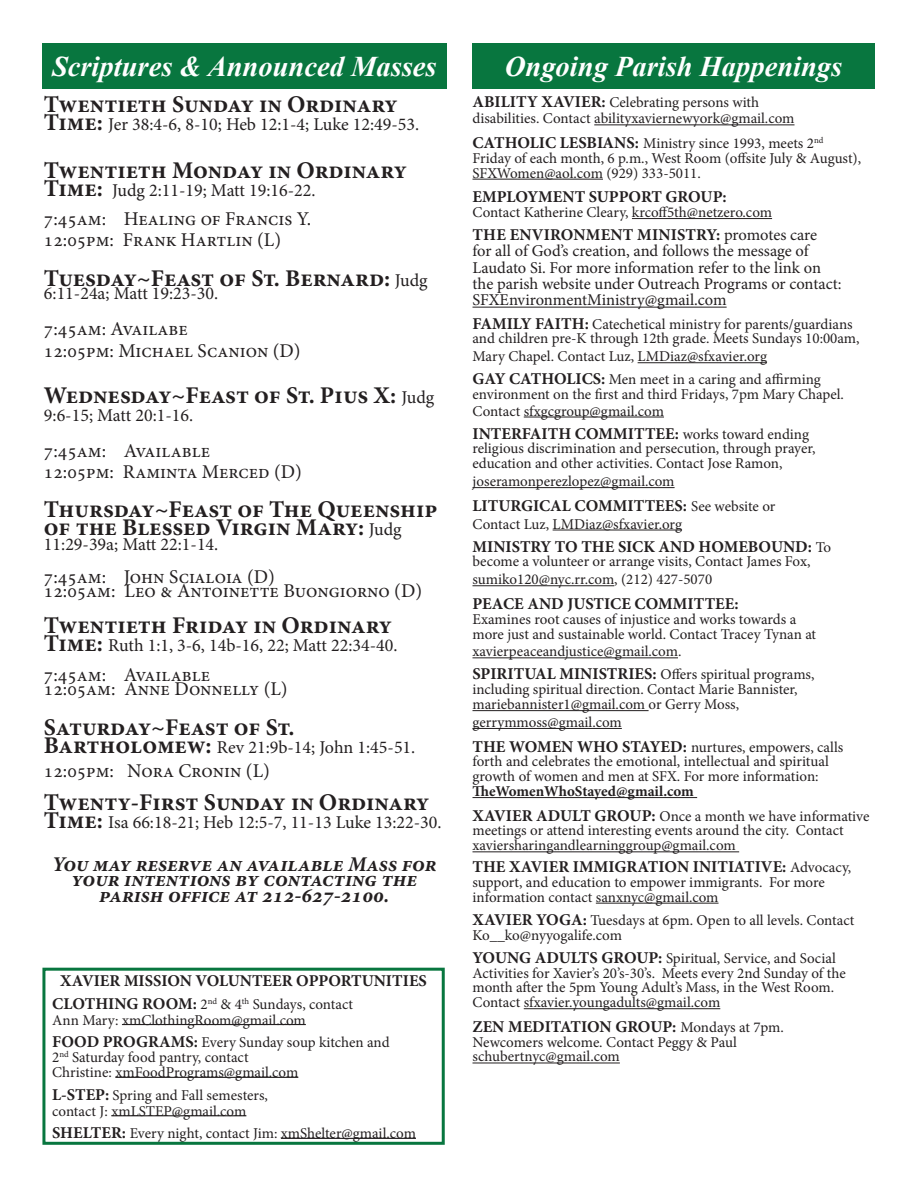
<style>
.page{position:relative;width:918px;height:1188px;background:#fff}
.page>*{position:absolute;margin:0;border:0;box-sizing:border-box;transform-origin:0 0}
.t1{font:italic 700 28.5px "Times New Roman";color:#fff}
.t2{font:700 24px/18px "Minion Pro";color:#231f20}
.t3{font:italic 700 21px/15.8px "Minion Pro";color:#231f20;text-align:center}
.t4{font:19.5px "Minion Pro";color:#231f20}
.t5{font:18px "Minion Pro";color:#231f20}
.t6{font:700 16.5px "Minion Pro";color:#231f20}
.t7{font:16.5px/16.4px "Minion Pro";letter-spacing:-.005em;color:#231f20}
.t8{font:15px/14.9px "Minion Pro";color:#231f20}
.s1{font-weight:700;font-size:16.5px}
.s2{font-weight:700}
.s3{font-weight:400;font-size:15px}
.s4{font-weight:700;font-size:24px}
.s5{font-weight:400;font-size:18px}
</style>
<div class="page">
<div style="left:42px;top:43px;width:405px;height:46px;background:#08763f"></div>
<div style="left:472px;top:43px;width:403px;height:46px;background:#08763f"></div>
<hr style="left:594px;top:124px;width:201px;height:1px;background:#231f20">
<hr style="left:472px;top:179px;width:131px;height:1px;background:#231f20">
<hr style="left:632px;top:218px;width:140px;height:1px;background:#231f20">
<hr style="left:472px;top:307px;width:255px;height:1px;background:#231f20">
<hr style="left:638px;top:362px;width:129px;height:1px;background:#231f20">
<hr style="left:524px;top:417px;width:140px;height:1px;background:#231f20">
<hr style="left:472px;top:487px;width:203px;height:1px;background:#231f20">
<hr style="left:553px;top:530px;width:129px;height:1px;background:#231f20">
<hr style="left:472px;top:585px;width:142px;height:1px;background:#231f20">
<hr style="left:472px;top:657px;width:206px;height:1px;background:#231f20">
<hr style="left:472px;top:710px;width:177px;height:1px;background:#231f20">
<hr style="left:472px;top:728px;width:150px;height:1px;background:#231f20">
<hr style="left:472px;top:797px;width:225px;height:1px;background:#231f20">
<hr style="left:472px;top:851px;width:267px;height:1px;background:#231f20">
<hr style="left:596px;top:903px;width:123px;height:1px;background:#231f20">
<hr style="left:524px;top:1008px;width:196px;height:1px;background:#231f20">
<hr style="left:472px;top:1063px;width:148px;height:1px;background:#231f20">
<hr style="left:122px;top:1024px;width:184px;height:1px;background:#231f20">
<hr style="left:115px;top:1077px;width:183px;height:1px;background:#231f20">
<hr style="left:111px;top:1115px;width:135px;height:1px;background:#231f20">
<hr style="left:281px;top:1138px;width:135px;height:1px;background:#231f20">
<div style="left:42px;top:968px;width:403px;height:177px;border:3px solid #08763f"></div>
<p class="t1" style="left:52px;top:46px;width:386px">Scriptures &amp; Announced Masses</p>
<p class="t1" style="left:505px;top:46px;width:339px">Ongoing Parish Happenings</p>
<p class="t8" style="left:472px;top:95px;width:288px"><span class="s1">ABILITY XAVIER:</span> Celebrating persons with</p>
<p class="t8" style="left:472px;top:111px;width:324px">disabilities. Contact abilityxaviernewyork@gmail.com</p>
<p class="t8" style="left:472px;top:136px;width:390px"><span class="s1">CATHOLIC LESBIANS:</span> Ministry since 1993, meets 2<sup>nd<br></sup>Friday of each month, 6 p.m., West Room (offsite July &amp; August),<br>SFXWomen@aol.com (929) 333-5011.</p>
<p class="t6" style="left:472px;top:185px;width:256px">EMPLOYMENT SUPPORT GROUP:</p>
<p class="t8" style="left:472px;top:205px;width:301px">Contact Katherine Cleary, krcoff5th@netzero.com</p>
<p class="t7" style="left:472px;top:227px;width:371px"><span class="s2">THE ENVIRONMENT MINISTRY:</span> promotes care<br>for all of God’s creation, and follows the message of Laudato Si. For more information refer to the link on the parish website under Outreach Programs or contact:<br>SFXEnvironmentMinistry@gmail.com</p>
<p class="t8" style="left:472px;top:316px;width:389px"><span class="s1">FAMILY FAITH:</span> Catechetical ministry for parents/guardians and children pre-K through 12th grade. Meets Sundays 10:00am,</p>
<p class="t8" style="left:473px;top:349px;width:296px">Mary Chapel. Contact Luz, LMDiaz@sfxavier.org</p>
<p class="t8" style="left:472px;top:372px;width:350px"><span class="s1">GAY CATHOLICS:</span> Men meet in a caring and affirming</p>
<p class="t8" style="left:473px;top:386px;width:373px;line-height:16.4px">environment on the first and third Fridays, 7pm Mary Chapel.<br>Contact sfxgcgroup@gmail.com</p>
<p class="t6" style="left:472px;top:422px;width:338px">INTERFAITH COMMITTEE: <span class="s3">works toward ending</span></p>
<p class="t8" style="left:472px;top:441px;width:345px">religious discrimination and persecution, through prayer,</p>
<p class="t8" style="left:472px;top:456px;width:312px">education and other activities. Contact Jose Ramon,</p>
<p class="t8" style="left:472px;top:474px;width:204px">joseramonperezlopez@gmail.com</p>
<p class="t6" style="left:472px;top:494px;width:304px">LITURGICAL COMMITTEES: <span class="s3">See website or</span></p>
<p class="t8" style="left:473px;top:516px;width:211px">Contact Luz, LMDiaz@sfxavier.org</p>
<p class="t6" style="left:472px;top:535px;width:360px">MINISTRY TO THE SICK AND HOMEBOUND: <span class="s3">To</span></p>
<p class="t8" style="left:473px;top:554px;width:340px">become a volunteer or arrange visits, Contact James Fox,</p>
<p class="t8" style="left:473px;top:572px;width:241px">sumiko120@nyc.rr.com, (212) 427-5070</p>
<p class="t6" style="left:472px;top:592px;width:268px">PEACE AND JUSTICE COMMITTEE:</p>
<p class="t8" style="left:472px;top:612px;width:345px">Examines root causes of injustice and works towards a more just and sustainable world. Contact Tracey Tynan at</p>
<p class="t8" style="left:472px;top:644px;width:210px">xavierpeaceandjustice@gmail.com.</p>
<p class="t8" style="left:472px;top:667px;width:344px"><span class="s1">SPIRITUAL MINISTRIES:</span> Offers spiritual programs,</p>
<p class="t8" style="left:473px;top:682px;width:327px">including spiritual direction. Contact Marie Bannister,</p>
<p class="t8" style="left:473px;top:697px;width:268px">mariebannister1@gmail.com or Gerry Moss,</p>
<p class="t8" style="left:473px;top:715px;width:151px">gerrymmoss@gmail.com</p>
<p class="t8" style="left:472px;top:739px;width:372px"><span class="s1">THE WOMEN WHO STAYED:</span> nurtures, empowers, calls forth and celebrates the emotional, intellectual and spiritual growth of women and men at SFX. For more information:<br><span class="s2">TheWomenWhoStayed@gmail.com</span></p>
<p class="t8" style="left:472px;top:809px;width:398px"><span class="s1">XAVIER ADULT GROUP:</span> Once a month we have informative meetings or attend interesting events around the city. Contact xaviersharingandlearninggroup@gmail.com</p>
<p class="t6" style="left:472px;top:855px;width:380px">THE XAVIER IMMIGRATION INITIATIVE: <span class="s3">Advocacy,</span></p>
<p class="t8" style="left:473px;top:875px;width:354px">support, and education to empower immigrants. For more information contact sanxnyc@gmail.com</p>
<p class="t8" style="left:472px;top:913px;width:384px"><span class="s1">XAVIER YOGA:</span> Tuesdays at 6pm. Open to all levels. Contact<br>Ko__ko@nyyogalife.com</p>
<p class="t8" style="left:472px;top:951px;width:375px"><span class="s1">YOUNG ADULTS GROUP:</span> Spiritual, Service, and Social Activities for Xavier’s 20’s-30’s. Meets every 2nd Sunday of the month after the 5pm Young Adult’s Mass, in the West Room.<br>Contact sfxavier.youngadults@gmail.com</p>
<p class="t6" style="left:472px;top:1015px;width:313px">ZEN MEDITATION GROUP: <span class="s3">Mondays at 7pm.</span></p>
<p class="t8" style="left:473px;top:1034px;width:266px">Newcomers welcome. Contact Peggy &amp; Paul</p>
<p class="t8" style="left:473px;top:1049px;width:149px">schubertnyc@gmail.com</p>
<p class="t2" style="left:44px;top:96px;width:355px">Twentieth Sunday in Ordinary</p>
<p class="t5" style="left:44px;top:113px;width:377px"><span class="s4">Time:</span> Jer 38:4-6, 8-10; Heb 12:1-4; Luke 12:49-53.</p>
<p class="t2" style="left:44px;top:161px;width:364px">Twentieth Monday in Ordinary</p>
<p class="t5" style="left:44px;top:178px;width:273px"><span class="s4">Time:</span> Judg 2:11-19; Matt 19:16-22.</p>
<p class="t4" style="left:44px;top:206px;width:269px">7:45am: Healing of Francis Y.</p>
<p class="t4" style="left:44px;top:227px;width:239px">12:05pm: Frank Hartlin (L)</p>
<p class="t2" style="left:44px;top:269px;width:385px">Tuesday~Feast of St. Bernard: <span class="s5">Judg</span></p>
<p class="t5" style="left:44px;top:281px;width:176px">6:11-24a; Matt 19:23-30.</p>
<p class="t4" style="left:44px;top:316px;width:146px">7:45am: Availabe</p>
<p class="t4" style="left:44px;top:337px;width:258px">12:05pm: Michael Scanion (D)</p>
<p class="t2" style="left:44px;top:386px;width:392px">Wednesday~Feast of St. Pius X: <span class="s5">Judg</span></p>
<p class="t5" style="left:44px;top:403px;width:151px">9:6-15; Matt 20:1-16.</p>
<p class="t4" style="left:44px;top:437px;width:168px">7:45am: Available</p>
<p class="t4" style="left:44px;top:459px;width:259px">12:05pm: Raminta Merced (D)</p>
<p class="t2" style="left:44px;top:501px;width:395px">Thursday~Feast of The Queenship of the Blessed Virgin Mary: <span class="s5">Judg</span></p>
<p class="t5" style="left:44px;top:532px;width:176px">11:29-39a; Matt 22:1-14.</p>
<p class="t4" style="left:44px;top:563px;width:232px">7:45am: John Scialoia (D)</p>
<p class="t4" style="left:44px;top:578px;width:380px">12:05am: Leo &amp; Antoinette Buongiorno (D)</p>
<p class="t2" style="left:44px;top:616px;width:350px">Twentieth Friday in Ordinary</p>
<p class="t5" style="left:44px;top:634px;width:355px"><span class="s4">Time:</span> Ruth 1:1, 3-6, 14b-16, 22; Matt 22:34-40.</p>
<p class="t4" style="left:44px;top:661px;width:168px">7:45am: Available</p>
<p class="t4" style="left:44px;top:676px;width:245px">12:05am: Anne Donnelly (L)</p>
<p class="t2" style="left:44px;top:718px;width:252px">Saturday~Feast of St.</p>
<p class="t5" style="left:44px;top:735px;width:373px"><span class="s4">Bartholomew:</span> Rev 21:9b-14; John 1:45-51.</p>
<p class="t4" style="left:44px;top:758px;width:228px">12:05pm: Nora Cronin (L)</p>
<p class="t2" style="left:44px;top:793px;width:387px">Twenty-First Sunday in Ordinary</p>
<p class="t5" style="left:44px;top:810px;width:399px"><span class="s4">Time:</span> Isa 66:18-21; Heb 12:5-7, 11-13 Luke 13:22-30.</p>
<p class="t3" style="left:52px;top:856px;width:386px">You may reserve an available Mass for your intentions by contacting the parish office at 212-627-2100.</p>
<p class="t6" style="left:60px;top:969px;width:368px">XAVIER MISSION VOLUNTEER OPPORTUNITIES</p>
<p class="t8" style="left:52px;top:997px;width:302px"><span class="s1">CLOTHING ROOM:</span> 2<sup>nd</sup> &amp; 4<sup>th</sup> Sundays, contact</p>
<p class="t8" style="left:52px;top:1012px;width:255px">Ann Mary: xmClothingRoom@gmail.com</p>
<p class="t8" style="left:52px;top:1035px;width:339px"><span class="s1">FOOD PROGRAMS:</span> Every Sunday soup kitchen and</p>
<p class="t8" style="left:52px;top:1049px;width:198px">2<sup>nd</sup> Saturday food pantry, contact</p>
<p class="t8" style="left:52px;top:1065px;width:248px">Christine: xmFoodPrograms@gmail.com</p>
<p class="t8" style="left:52px;top:1088px;width:217px"><span class="s1">L-STEP:</span> Spring and Fall semesters,</p>
<p class="t8" style="left:52px;top:1104px;width:196px">contact J: xmLSTEP@gmail.com</p>
<p class="t8" style="left:52px;top:1126px;width:365px"><span class="s1">SHELTER:</span> Every night, contact Jim: xmShelter@gmail.com</p>
</div>
